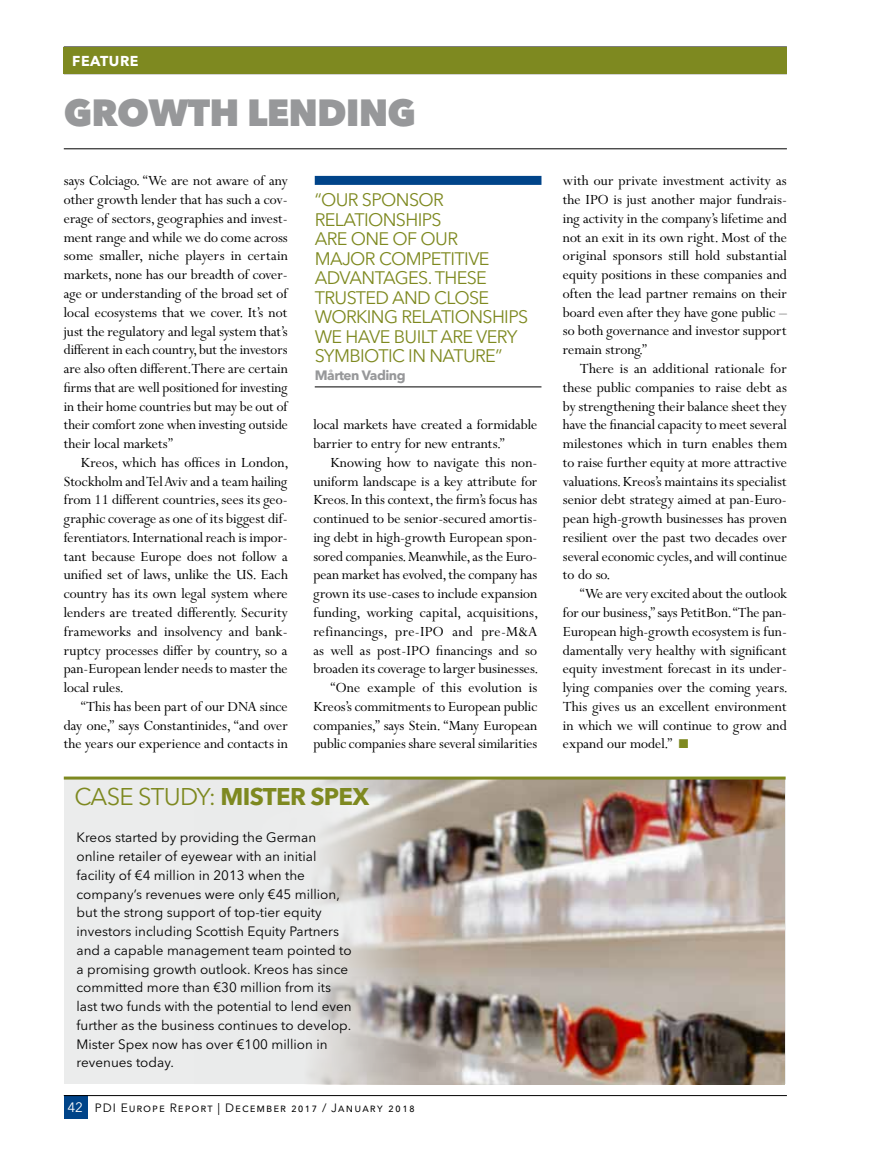
<style>
.page{position:relative;width:872px;height:1149px;background:#fff}
.page>*{position:absolute;margin:0;border:0;box-sizing:border-box;transform-origin:0 0}
.t1{font:800 37.5px "Avenir Next LT Pro";letter-spacing:-.025em;color:#97989a}
.t2{font:24px "Avenir Next LT Pro";letter-spacing:-.03em;color:#7e8920}
.t3{font:18px/19.5px "Avenir Next LT Pro";letter-spacing:-.035em;color:#7e8920}
.t4{font:15.75px/18.8px "Perpetua MT Pro";color:#000;text-align:justify}
.t5{font:700 14.25px "Avenir Next LT Pro";letter-spacing:.035em;color:#fff}
.t6{font:13.5px/18.8px "Avenir Next LT Pro";color:#000}
.t7{font:700 13.5px "Avenir Next LT Pro";letter-spacing:-.035em;color:#97989a}
.t8{font:12px "Avenir Next LT Pro";letter-spacing:.08em;color:#000}
.s1{font-weight:700}
.s2{font-size:13.5px;color:#fff}
.s3{color:#7e8920}
</style>
<div class="page">
<div style="left:64px;top:1095px;width:23px;height:23px;background:#004489"></div>
<hr style="left:64px;top:1094px;width:723px;height:1px;background:#000">
<hr style="left:64px;top:148px;width:723px;height:1px;background:#000">
<div style="left:64px;top:47px;width:723px;height:27px;background:#7e8920"></div>
<div style="left:64px;top:779px;width:721px;height:305px;background:#ebecec"></div>
<img style="left:194px;top:779px;width:590px;height:305px">
<hr style="left:64px;top:776px;width:721px;height:3px;background:#7e8920">
<div style="left:315px;top:176px;width:226px;height:9px;background:#004489"></div>
<hr style="left:315px;top:386px;width:226px;height:1px;background:#000">
<p class="t5" style="left:72px;top:52px;width:68px">FEATURE</p>
<h1 class="t1" style="left:64px;top:89px;width:354px">GROWTH LENDING</h1>
<p class="t4" style="left:64px;top:171px;width:226px">says Colciago. “We are not aware of any other growth lender that has such a cov&shy;erage of sectors, geographies and invest&shy;ment range and while we do come across some smaller, niche players in certain markets, none has our breadth of cover&shy;age or understanding of the broad set of local ecosystems that we cover. It’s not just the regulatory and legal system that’s different in each country, but the investors are also often different. There are certain firms that are well positioned for investing in their home countries but may be out of their comfort zone when investing outside their local markets”</p>
<p class="t4" style="left:64px;top:453px;width:226px;text-indent:17px">Kreos, which has offices in London, Stockholm and Tel Aviv and a team hailing from 11 different countries, sees its geo&shy;graphic coverage as one of its biggest dif&shy;ferentiators. International reach is impor&shy;tant because Europe does not follow a unified set of laws, unlike the US. Each country has its own legal system where lenders are treated differently. Security frameworks and insolvency and bank&shy;ruptcy processes differ by country, so a pan-European lender needs to master the local rules.</p>
<p class="t4" style="left:64px;top:696px;width:225px;text-indent:17px">“This has been part of our DNA since day one,” says Constantinides, “and over the years our experience and contacts in</p>
<p class="t3" style="left:315px;top:190px;width:215px">“OUR SPONSOR<br>RELATIONSHIPS<br>ARE ONE OF OUR<br>MAJOR COMPETITIVE<br>ADVANTAGES. THESE<br>TRUSTED AND CLOSE<br>WORKING RELATIONSHIPS<br>WE HAVE BUILT ARE VERY<br>SYMBIOTIC IN NATURE”</p>
<p class="t7" style="left:315px;top:367px;width:92px">Mårten Vading</p>
<p class="t4" style="left:313px;top:415px;width:225px">local markets have created a formidable barrier to entry for new entrants.”</p>
<p class="t4" style="left:313px;top:453px;width:226px;text-align:right">Knowing how to navigate this non&shy;uniform landscape is a key attribute for Kreos. In this context, the firm’s focus has continued to be senior-secured amortis&shy;ing debt in high-growth European spon&shy;sored companies. Meanwhile, as the Euro&shy;pean market has evolved, the company has grown its use-cases to include expansion funding, working capital, acquisitions, refinancings, pre-IPO and pre-M&amp;A as well as post-IPO financings and so broaden its coverage to larger businesses. “One example of this evolution is Kreos’s commitments to European public companies,” says Stein. “Many European public companies share several similarities</p>
<h2 class="t2" style="left:74px;top:782px;width:296px">CASE STUDY: <span class="s1">MISTER SPEX</span></h2>
<p class="t6" style="left:77px;top:827px;width:277px">Kreos started by providing the German online retailer of eyewear with an initial facility of €4 million in 2013 when the company’s revenues were only €45 million, but the strong support of top-tier equity investors including Scottish Equity Partners and a capable management team pointed to a promising growth outlook. Kreos has since committed more than €30 million from its last two funds with the potential to lend even further as the business continues to develop.<br>Mister Spex now has over €100 million in revenues today.</p>
<p class="t8" style="left:67px;top:1100px;width:349px"><span class="s2">42</span> PDI Europe Report | December 2017 / January 2018</p>
<p class="t4" style="left:563px;top:171px;width:226px">with our private investment activity as the IPO is just another major fundrais&shy;ing activity in the company’s lifetime and not an exit in its own right. Most of the original sponsors still hold substantial equity positions in these companies and often the lead partner remains on their board even after they have gone public – so both governance and investor support remain strong.”</p>
<p class="t4" style="left:563px;top:359px;width:226px;text-indent:17px">There is an additional rationale for these public companies to raise debt as by strengthening their balance sheet they have the financial capacity to meet several milestones which in turn enables them to raise further equity at more attractive valuations. Kreos’s maintains its specialist senior debt strategy aimed at pan-Euro&shy;pean high-growth businesses has proven resilient over the past two decades over several economic cycles, and will continue to do so.</p>
<p class="t4" style="left:563px;top:584px;width:226px;text-indent:17px">“We are very excited about the outlook for our business,” says PetitBon. “The pan-European high-growth ecosystem is fun&shy;damentally very healthy with significant equity investment forecast in its under&shy;lying companies over the coming years.<br>This gives us an excellent environment in which we will continue to grow and expand our model.” <span class="s3">■</span></p>
</div>
